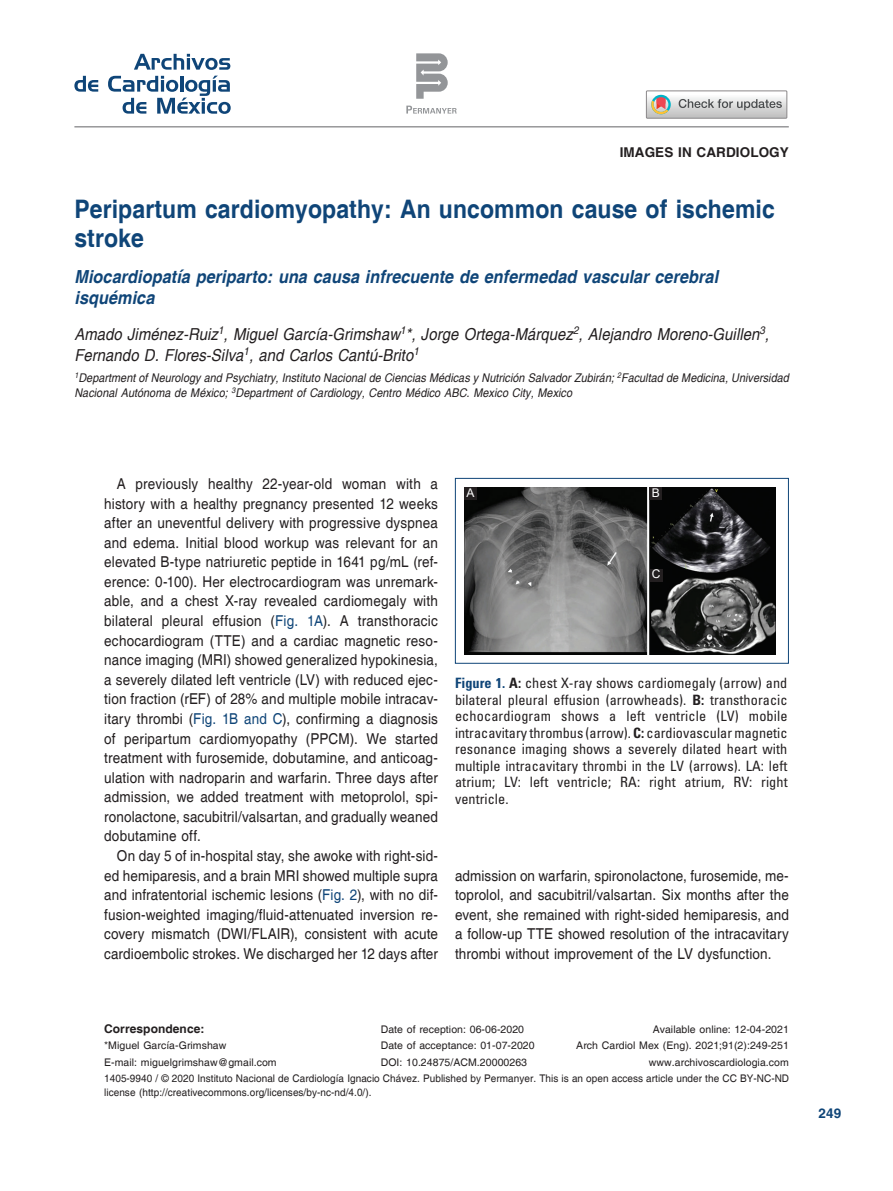
<style>
.page{position:relative;width:893px;height:1191px;background:#fff}
.page>*{position:absolute;margin:0;border:0;box-sizing:border-box;transform-origin:0 0}
.AT_English{font:700 25.5px/28.5px "Helvetica";letter-spacing:.005em;color:#0f4578;scale:.9 1}
.AT_Spanish{font:italic 700 18px/21px "Helvetica";letter-spacing:.005em;color:#0f4578;scale:.9 1}
.AU{font:italic 16.5px/21px "Helvetica";letter-spacing:.005em;color:#231f20;scale:.9 1}
.TX{font:15px/19.6px "Helvetica";letter-spacing:.01em;color:#231f20;text-align:justify;scale:.9 1}
.FGC{font:condensed 14.25px/16.5px "Univers LT Std";letter-spacing:.01em;color:#231f20;text-align:justify}
.AH{font:700 13.5px "Helvetica";letter-spacing:.005em;color:#231f20}
.t1{font:700 13.5px "Helvetica LT Std";color:#0f4578}
.AFF{font:italic 12px/15px "Helvetica";letter-spacing:.005em;color:#231f20;scale:.9 1}
.ADD{font:700 12px "Helvetica";letter-spacing:.005em;color:#231f20}
.LABEL{font:12px "Arial";color:#fff}
._00_7_TEXTO_CORRESPO{font:10.5px/13.5px "Helvetica";letter-spacing:.005em;color:#231f20;scale:.95 1}
._00_8_TEXTO_ACEPTADO{font:10.5px/16.5px "Helvetica";letter-spacing:.005em;color:#231f20;text-align:right}
.HIS{font:10.5px "Helvetica";letter-spacing:.005em;color:#231f20}
.ADD-2{font:10.5px/16.5px "Helvetica";letter-spacing:.005em;color:#231f20}
.s1{color:#0f4578}
.s2{font-weight:700;color:#0f4578}
.s3{font-weight:700}
</style>
<div class="page">
<svg style="left:416px;top:53px;width:32px;height:46px"></svg>
<svg style="left:406px;top:106px;width:51px;height:8px"></svg>
<hr style="left:74px;top:126px;width:715px;height:1px;background:#636366">
<svg style="left:646px;top:91px;width:141px;height:27px"></svg>
<svg style="left:134px;top:54px;width:96px;height:16px"></svg>
<svg style="left:74px;top:76px;width:24px;height:16px"></svg>
<svg style="left:108px;top:76px;width:123px;height:38px"></svg>
<img style="left:464px;top:487px;width:311px;height:167px">
<div style="left:455px;top:478px;width:334px;height:185px;border:1px solid #0f4578"></div>
<div style="left:464px;top:487px;width:13px;height:13px;background:#231f20"></div>
<div style="left:649px;top:487px;width:13px;height:13px;background:#231f20"></div>
<div style="left:650px;top:568px;width:12px;height:13px;background:#231f20"></div>
<p class="AH" style="left:620px;top:144px;width:171px">IMAGES IN CARDIOLOGY</p>
<p class="AT_English" style="left:74px;top:196px;width:780px">Peripartum cardiomyopathy: An uncommon cause of ischemic stroke</p>
<p class="AT_Spanish" style="left:74px;top:267px;width:717px">Miocardiopatía periparto: una causa infrecuente de enfermedad vascular cerebral isquémica</p>
<p class="AU" style="left:74px;top:324px;width:773px">Amado Jiménez-Ruiz<sup>1</sup>, Miguel García-Grimshaw<sup>1</sup>*, Jorge Ortega-Márquez<sup>2</sup>, Alejandro Moreno-Guillen<sup>3</sup>,<br>Fernando D. Flores-Silva<sup>1</sup>, and Carlos Cantú-Brito<sup>1</sup></p>
<p class="AFF" style="left:74px;top:371px;width:795px"><sup>1</sup>Department of Neurology and Psychiatry, Instituto Nacional de Ciencias Médicas y Nutrición Salvador Zubirán; <sup>2</sup>Facultad de Medicina, Universidad<br>Nacional Autónoma de México; <sup>3</sup>Department of Cardiology, Centro Médico ABC. Mexico City, Mexico</p>
<p class="TX" style="left:104px;top:474px;width:372px;text-indent:13px">A previously healthy 22-year-old woman with a history with a healthy pregnancy presented 12 weeks after an uneventful delivery with progressive dyspnea and edema. Initial blood workup was relevant for an elevated B-type natriuretic peptide in 1641 pg/mL (ref&shy;erence: 0-100). Her electrocardiogram was unremark&shy;able, and a chest X-ray revealed cardiomegaly with bilateral pleural effusion (<span class="s1">Fig. 1A</span>). A transthoracic echocardiogram (TTE) and a cardiac magnetic reso&shy;nance imaging (MRI) showed generalized hypokinesia, a severely dilated left ventricle (LV) with reduced ejec&shy;tion fraction (rEF) of 28% and multiple mobile intracav&shy;itary thrombi (<span class="s1">Fig. 1B and C</span>), confirming a diagnosis of peripartum cardiomyopathy (PPCM). We started treatment with furosemide, dobutamine, and anticoag&shy;ulation with nadroparin and warfarin. Three days after admission, we added treatment with metoprolol, spi&shy;ronolactone, sacubitril/valsartan, and gradually weaned dobutamine off.</p>
<p class="TX" style="left:104px;top:846px;width:372px;text-indent:13px">On day 5 of in-hospital stay, she awoke with right-sid&shy;ed hemiparesis, and a brain MRI showed multiple supra and infratentorial ischemic lesions (<span class="s1">Fig. 2</span>), with no dif&shy;fusion-weighted imaging/fluid-attenuated inversion re&shy;covery mismatch (DWI/FLAIR), consistent with acute cardioembolic strokes. We discharged her 12 days after</p>
<p class="LABEL" style="left:466px;top:484px;width:10px">A</p>
<p class="LABEL" style="left:652px;top:484px;width:10px">B</p>
<p class="LABEL" style="left:652px;top:566px;width:10px">C</p>
<p class="FGC" style="left:455px;top:674px;width:334px"><span class="s2">Figure 1.</span> <span class="s3">A:</span> chest X-ray shows cardiomegaly (arrow) and bilateral pleural effusion (arrowheads). <span class="s3">B:</span> transthoracic echocardiogram shows a left ventricle (LV) mobile intracavitary thrombus (arrow). <span class="s3">C:</span> cardiovascular magnetic resonance imaging shows a severely dilated heart with multiple intracavitary thrombi in the LV (arrows). LA: left atrium; LV: left ventricle; RA: right atrium, RV: right ventricle.</p>
<p class="TX" style="left:455px;top:866px;width:372px">admission on warfarin, spironolactone, furosemide, me&shy;toprolol, and sacubitril/valsartan. Six months after the event, she remained with right-sided hemiparesis, and a follow-up TTE showed resolution of the intracavitary thrombi without improvement of the LV dysfunction.</p>
<p class="ADD" style="left:104px;top:1021px;width:102px">Correspondence:</p>
<p class="ADD-2" style="left:104px;top:1037px;width:174px">*Miguel García-Grimshaw<br>E-mail: miguelgrimshaw@gmail.com</p>
<p class="HIS" style="left:381px;top:1022px;width:145px">Date of reception: 06-06-2020</p>
<p class="HIS" style="left:381px;top:1039px;width:155px">Date of acceptance: 01-07-2020</p>
<p class="HIS" style="left:381px;top:1055px;width:148px">DOI: 10.24875/ACM.20000263</p>
<p class="_00_8_TEXTO_ACEPTADO" style="left:576px;top:1021px;width:214px">Available online: 12-04-2021<br>Arch Cardiol Mex (Eng). 2021;91(2):249-251 www.archivoscardiologia.com</p>
<p class="_00_7_TEXTO_CORRESPO" style="left:104px;top:1072px;width:722px">1405-9940 / © 2020 Instituto Nacional de Cardiología Ignacio Chávez. Published by Permanyer. This is an open access article under the CC BY-NC-ND license (http://creativecommons.org/licenses/by-nc-nd/4.0/).</p>
<p class="t1" style="left:819px;top:1104px;width:24px">249</p>
</div>
